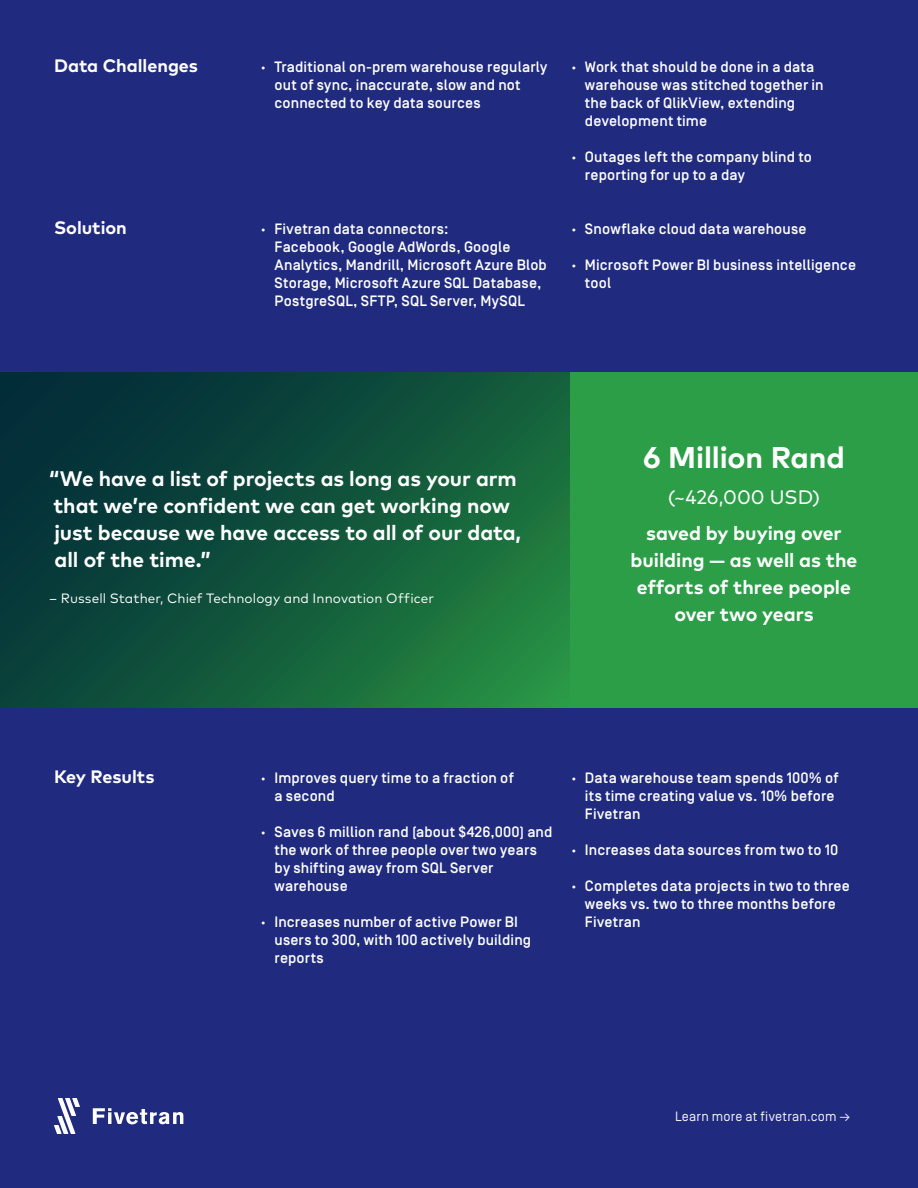
<style>
.page{position:relative;width:918px;height:1188px;background:#202b80}
.page>*{position:absolute;margin:0;border:0;box-sizing:border-box;transform-origin:0 0}
.t1{font:700 30px "FF Mark Pro";letter-spacing:-.005em;color:#fff}
.t2{font:700 21px/27px "FF Mark Pro";letter-spacing:-.005em;color:#fff}
.t3{font:700 19.5px/27px "FF Mark Pro";color:#fff;text-align:center}
.t4{font:19.5px "FF Mark Pro";color:#fff}
.t5{font:700 18px "FF Mark Pro";color:#fff}
.t6{font:500 15px/18px "Simplon Norm";letter-spacing:.01em;color:#fff}
.t7{font:13.5px "FF Mark Pro";letter-spacing:.01em;color:#fff}
.t8{font:13.5px "Simplon Norm";letter-spacing:.02em;color:#f4f4f4}
.s1{font-family:"FF Mark Pro";font-weight:700}
</style>
<div class="page">
<svg style="left:0;top:372px;width:570px;height:336px;background:#10543b"></svg>
<div style="left:570px;top:372px;width:348px;height:336px;background:#2c9e48"></div>
<svg style="left:93px;top:1108px;width:90px;height:16px"></svg>
<svg style="left:54px;top:1098px;width:26px;height:36px"></svg>
<p class="t5" style="left:54px;top:52px;width:146px">Data Challenges</p>
<p class="t5" style="left:54px;top:214px;width:74px">Solution</p>
<p class="t6" style="left:274px;top:58px;width:274px;text-indent:-14px"><span class="s1">·</span> Traditional on-prem warehouse regularly out of sync, inaccurate, slow and not connected to key data sources</p>
<p class="t6" style="left:585px;top:58px;width:240px;text-indent:-14px"><span class="s1">·</span> Work that should be done in a data warehouse was stitched together in the back of QlikView, extending development time</p>
<p class="t6" style="left:585px;top:148px;width:229px;text-indent:-14px"><span class="s1">·</span> Outages left the company blind to reporting for up to a day</p>
<p class="t6" style="left:274px;top:220px;width:274px;text-indent:-14px"><span class="s1">·</span> Fivetran data connectors:<br>Facebook, Google AdWords, Google Analytics, Mandrill, Microsoft Azure Blob Storage, Microsoft Azure SQL Database, PostgreSQL, SFTP, SQL Server, MySQL</p>
<p class="t6" style="left:571px;top:220px;width:237px"><span class="s1">·</span> Snowflake cloud data warehouse</p>
<p class="t6" style="left:585px;top:256px;width:273px;text-indent:-13px"><span class="s1">·</span> Microsoft Power BI business intelligence tool</p>
<h2 class="t2" style="left:49px;top:463px;width:474px">“We have a list of projects as long as your arm that we’re confident we can get working now just because we have access to all of our data, all of the time.”</h2>
<p class="t7" style="left:49px;top:588px;width:386px">– Russell Stather, Chief Technology and Innovation Officer</p>
<h1 class="t1" style="left:643px;top:435px;width:203px">6 Million Rand</h1>
<h3 class="t4" style="left:668px;top:482px;width:154px">(~426,000 USD)</h3>
<h3 class="t3" style="left:631px;top:518px;width:228px">saved by buying over building — as well as the efforts of three people over two years</h3>
<p class="t5" style="left:54px;top:763px;width:102px">Key Results</p>
<p class="t6" style="left:274px;top:769px;width:241px;text-indent:-14px"><span class="s1">·</span> Improves query time to a fraction of a second</p>
<p class="t6" style="left:274px;top:823px;width:280px;text-indent:-14px"><span class="s1">·</span> Saves 6 million rand (about $426,000) and the work of three people over two years by shifting away from SQL Server warehouse</p>
<p class="t6" style="left:274px;top:913px;width:258px;text-indent:-14px"><span class="s1">·</span> Increases number of active Power BI users to 300, with 100 actively building reports</p>
<p class="t6" style="left:585px;top:769px;width:255px;text-indent:-14px"><span class="s1">·</span> Data warehouse team spends 100% of its time creating value vs. 10% before<br>Fivetran</p>
<p class="t6" style="left:571px;top:841px;width:268px"><span class="s1">·</span> Increases data sources from two to 10</p>
<p class="t6" style="left:585px;top:877px;width:266px;text-indent:-14px"><span class="s1">·</span> Completes data projects in two to three weeks vs. two to three months before<br>Fivetran</p>
<p class="t8" style="left:675px;top:1109px;width:177px">Learn more at fivetran.com →</p>
</div>
